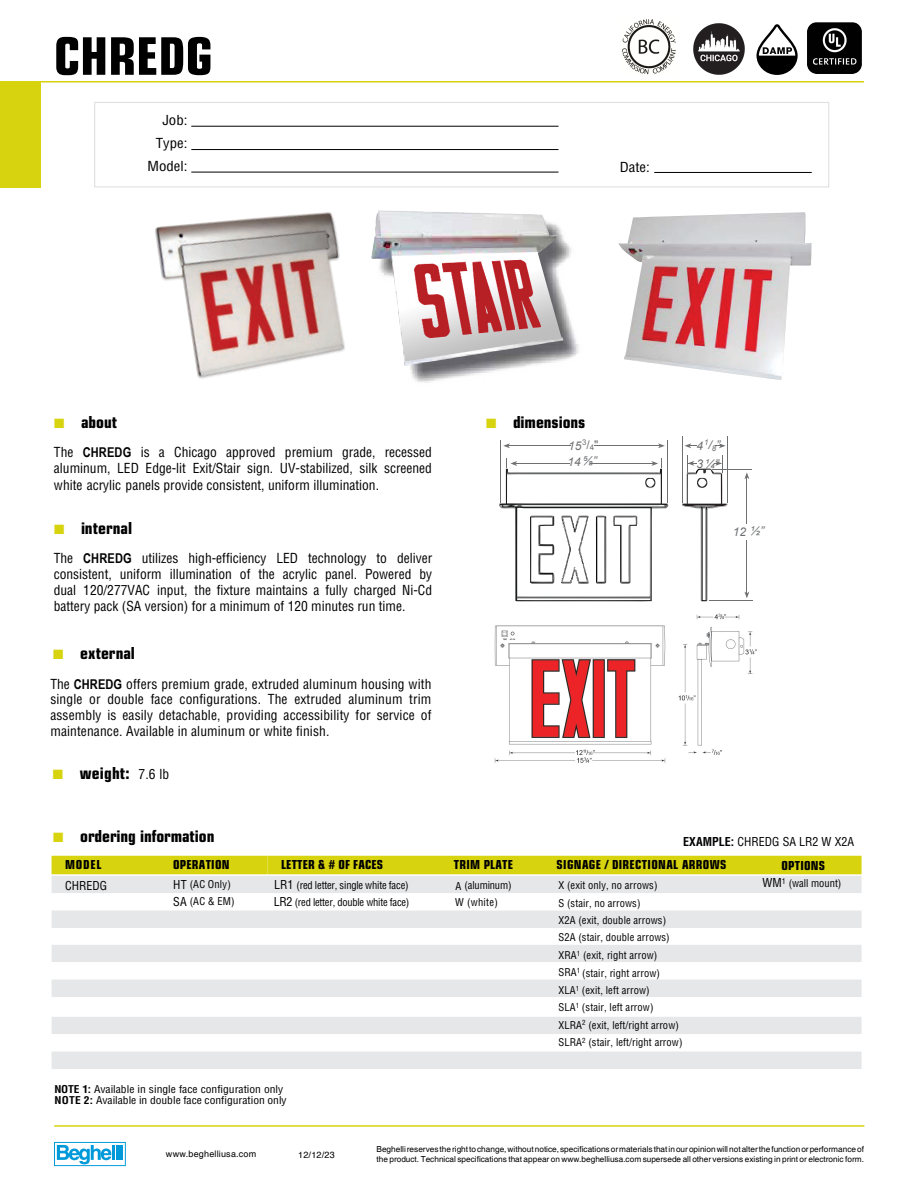
<style>
.page{position:relative;width:918px;height:1188px;background:#fff}
.page>*{position:absolute;margin:0;border:0;box-sizing:border-box;transform-origin:0 0}
.t1{font:56.25px "Eurostile Con Hea";color:#000}
.t2{font:18px "Eurostile Con Hea";color:#000}
.t3{font:condensed 13.5px/15.8px "Helvetica LT Std";color:#000;text-align:justify}
.t4{font:13.5px "Eurostile Con Hea";letter-spacing:.02em;color:#000}
.t5{font:condensed 13.5px/23px "Helvetica LT Std";color:#000;text-align:right;scale:1.1 1}
.t6{font:condensed 12px "Helvetica LT Std";letter-spacing:.005em;color:#000}
.t7{font:italic 12px/16.6px "Arial";color:#6e6f71}
.t8{font:condensed 10.5px/17.4px "Helvetica LT Std";color:#000}
.t9{font:condensed 10.5px/11.4px "Helvetica LT Std";color:#000;scale:1.1 1}
.t10{font:condensed 10.5px/17.1px "Helvetica LT Std";letter-spacing:-.02em;color:#000}
.t11{font:9px "Helvetica";letter-spacing:.025em;color:#000}
.t12{font:8.25px/9.9px "Helvetica";color:#000}
.t13{font:italic 7.95px "Arial";color:#6e6f71}
.t14{font:7.95px "Arial";color:#6e6f71}
.s1{color:#d7d30e}
.s2{font-family:"Arial Narrow";font-weight:700;font-stretch:normal}
.s3{font-family:"Helvetica LT Std";font-stretch:condensed;font-size:13.5px}
.s4{font-size:12px}
.s5{font-style:inherit}
.s6{font-size:10.65px}
.s7{font-weight:700}
</style>
<div class="page">
<svg style="left:52px;top:1017px;width:810px;height:52px"></svg>
<svg style="left:54px;top:1142px;width:72px;height:24px"></svg>
<div style="left:0;top:81px;width:41px;height:106px;background:#d7d30e"></div>
<hr style="left:2px;top:81px;width:862px;height:1px;background:#d7d30e">
<div style="left:94px;top:102px;width:735px;height:85px;border:1px solid #dcddde"></div>
<hr style="left:191px;top:126px;width:368px;height:1px;background:#000">
<hr style="left:191px;top:149px;width:368px;height:1px;background:#000">
<hr style="left:191px;top:172px;width:368px;height:1px;background:#000">
<hr style="left:654px;top:172px;width:158px;height:1px;background:#000">
<hr style="left:54px;top:1125px;width:810px;height:2px;background:#d7d30e">
<svg style="left:757px;top:24px;width:41px;height:51px"></svg>
<svg style="left:52px;top:856px;width:810px;height:72px"></svg>
<svg style="left:52px;top:945px;width:810px;height:52px"></svg>
<img style="left:693px;top:23px;width:52px;height:52px">
<img style="left:807px;top:23px;width:54px;height:50px">
<img style="left:622px;top:19px;width:54px;height:56px">
<img style="left:618px;top:212px;width:194px;height:168px">
<img style="left:372px;top:210px;width:207px;height:173px">
<img style="left:155px;top:212px;width:190px;height:167px">
<hr style="left:667px;top:440px;width:1px;height:63px;background:#6e6f71">
<hr style="left:500px;top:440px;width:1px;height:63px;background:#6e6f71">
<hr style="left:728px;top:437px;width:1px;height:66px;background:#6e6f71">
<hr style="left:682px;top:437px;width:1px;height:66px;background:#6e6f71">
<hr style="left:747px;top:475px;width:1px;height:119px;background:#6e6f71">
<hr style="left:709px;top:601px;width:43px;height:1px;background:#6e6f71">
<hr style="left:713px;top:469px;width:39px;height:1px;background:#6e6f71">
<svg style="left:744px;top:472px;width:5px;height:7px"></svg>
<svg style="left:744px;top:592px;width:5px;height:6px"></svg>
<div style="left:734px;top:524px;width:22px;height:15px;background:#fff"></div>
<svg style="left:499px;top:443px;width:229px;height:159px"></svg>
<img style="left:494px;top:613px;width:263px;height:150px">
<h1 class="t1" style="left:54px;top:16px;width:160px">CHREDG</h1>
<p class="t5" style="left:148px;top:108px;width:38px">Job:<br>Type:<br>Model:</p>
<p class="t5" style="left:620px;top:156px;width:29px">Date:</p>
<h2 class="t2" style="left:54px;top:409px;width:65px"><span class="s1">■</span> about</h2>
<p class="t3" style="left:54px;top:444px;width:380px">The <span class="s2">CHREDG</span> is a Chicago approved premium grade, recessed aluminum, LED Edge-lit Exit/Stair sign. UV-stabilized, silk screened white acrylic panels provide consistent, uniform illumination.</p>
<h2 class="t2" style="left:54px;top:515px;width:80px"><span class="s1">■</span> internal</h2>
<p class="t3" style="left:54px;top:551px;width:380px">The <span class="s2">CHREDG</span> utilizes high-efficiency LED technology to deliver consistent, uniform illumination of the acrylic panel. Powered by dual 120/277VAC input, the fixture maintains a fully charged Ni-Cd battery pack (SA version) for a minimum of 120 minutes run time.</p>
<h2 class="t2" style="left:53px;top:640px;width:83px"><span class="s1">■</span> external</h2>
<p class="t3" style="left:50px;top:676px;width:383px">The <span class="s2">CHREDG</span> offers premium grade, extruded aluminum housing with single or double face configurations. The extruded aluminum trim assembly is easily detachable, providing accessibility for service of maintenance. Available in aluminum or white finish.</p>
<h2 class="t2" style="left:53px;top:760px;width:118px"><span class="s1">■</span> weight: <span class="s3">7.6 lb</span></h2>
<h2 class="t2" style="left:486px;top:409px;width:101px"><span class="s1">■</span> dimensions</h2>
<p class="t14" style="left:582px;top:440px;width:18px">3<span class="s4">/</span>4<span class="s4">"</span></p>
<p class="t7" style="left:567px;top:437px;width:31px">15<br><span class="s5">14</span> ⅝”</p>
<p class="t7" style="left:697px;top:438px;width:8px">4</p>
<p class="t13" style="left:704px;top:440px;width:18px">1<span class="s4">/</span>8<span class="s4">”</span></p>
<p class="t7" style="left:697px;top:455px;width:24px">3¼”</p>
<p class="t7" style="left:733px;top:523px;width:33px">12 ½”</p>
<h2 class="t2" style="left:53px;top:823px;width:163px"><span class="s1">■</span> ordering information</h2>
<p class="t4" style="left:65px;top:855px;width:38px">MODEL</p>
<p class="t4" style="left:173px;top:855px;width:58px">OPERATION</p>
<p class="t4" style="left:281px;top:855px;width:104px">LETTER &amp; # OF FACES</p>
<p class="t4" style="left:454px;top:855px;width:61px">TRIM PLATE</p>
<p class="t4" style="left:557px;top:855px;width:171px">SIGNAGE / DIRECTIONAL ARROWS</p>
<p class="t4" style="left:781px;top:855px;width:45px">OPTIONS</p>
<p class="t6" style="left:65px;top:878px;width:44px">CHREDG</p>
<p class="t8" style="left:173px;top:875px;width:59px"><span class="s4">HT</span> (AC Only)</p>
<p class="t10" style="left:274px;top:876px;width:137px"><span class="s4">LR1</span> (red letter, single white face)<br><span class="s4">LR2</span> (red letter, double white face)</p>
<p class="t8" style="left:456px;top:876px;width:57px"><span class="s6">A</span> (aluminum)</p>
<p class="t8" style="left:558px;top:877px;width:126px">X (exit only, no arrows)<br>S (stair, no arrows)<br>X2A (exit, double arrows)<br>S2A (stair, double arrows)<br>XRA<sup>1</sup> (exit, right arrow)<br>SRA<sup>1</sup> (stair, right arrow)<br>XLA<sup>1</sup> (exit, left arrow)<br>SLA<sup>1</sup> (stair, left arrow)<br>XLRA<sup>2</sup> (exit, left/right arrow)<br>SLRA<sup>2</sup> (stair, left/right arrow)</p>
<p class="t8" style="left:762px;top:874px;width:81px"><span class="s4">WM</span><sup>1</sup> (wall mount)</p>
<p class="t6" style="left:683px;top:835px;width:172px"><span class="s7">EXAMPLE:</span> CHREDG SA LR2 W X2A</p>
<p class="t8" style="left:173px;top:893px;width:63px"><span class="s4">SA</span> (AC &amp; EM)</p>
<p class="t8" style="left:455px;top:893px;width:44px">W (white)</p>
<p class="t9" style="left:54px;top:1083px;width:213px"><span class="s7">NOTE 1:</span> Available in single face configuration only<br><span class="s7">NOTE 2:</span> Available in double face configuration only</p>
<p class="t11" style="left:166px;top:1149px;width:92px">www.beghelliusa.com</p>
<p class="t11" style="left:298px;top:1148px;width:38px">12/12/23</p>
<p class="t12" style="left:376px;top:1145px;width:489px">Beghelli reserves the right to change, without notice, specifications or materials that in our opinion will not alter the function or performance of the product. Technical specifications that appear on www.beghelliusa.com supersede all other versions existing in print or electronic form.</p>
</div>
